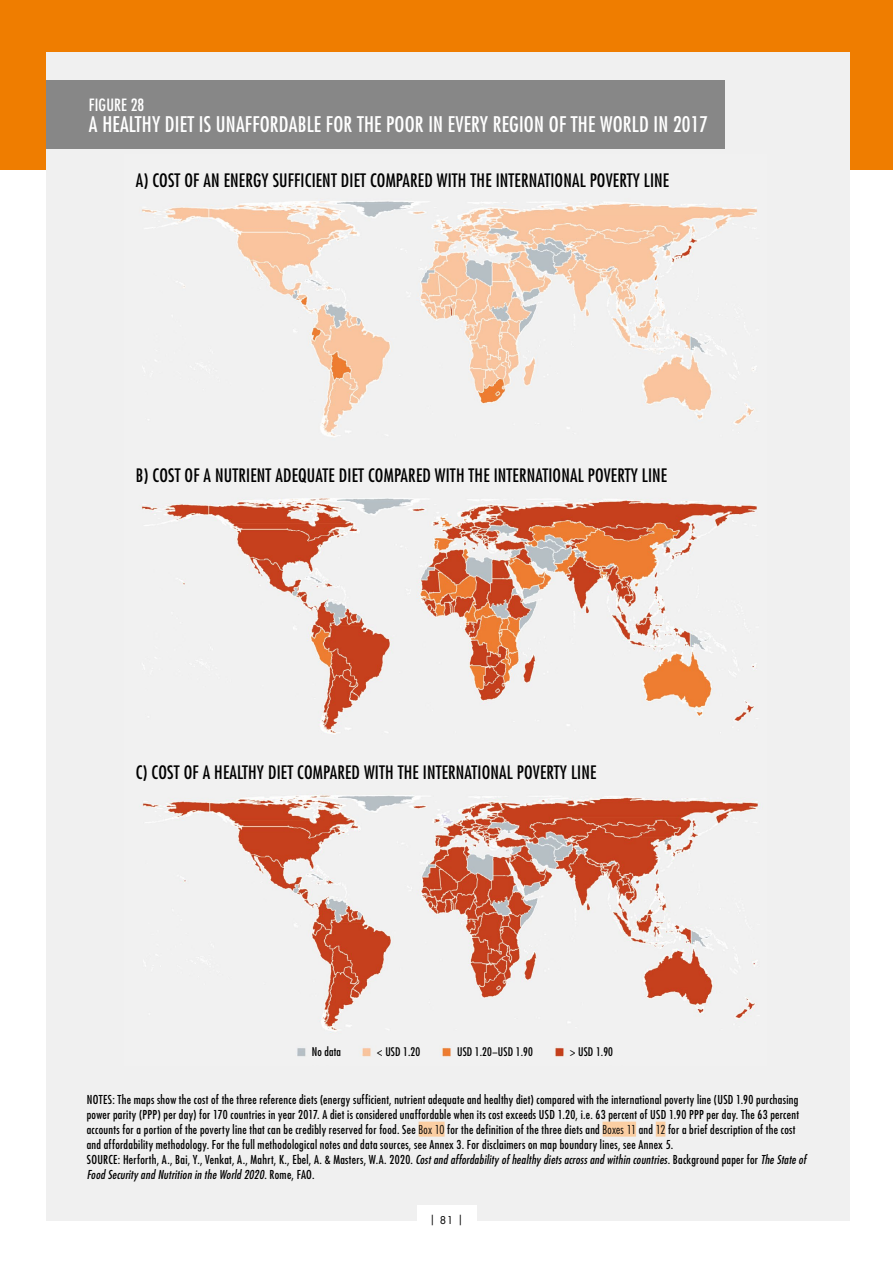
<style>
.page{position:relative;width:893px;height:1263px;background:#fff}
.page>*{position:absolute;margin:0;border:0;box-sizing:border-box;transform-origin:0 0}
.t1{font:condensed 21px "Futura Std";letter-spacing:.01em;color:#fff}
.t2{font:condensed 18px "Futura Std";letter-spacing:.01em;color:#000}
.t3{font:condensed 16.5px "Futura Std";letter-spacing:.01em;color:#fff}
.t4{font:condensed 12px/15px "Futura Std";letter-spacing:.025em;color:#000}
.t5{font:condensed 11.7px "Futura Std";letter-spacing:.01em;color:#000}
.t6{font:condensed 11.55px "Futura Std";letter-spacing:.01em;color:#000}
.t7{font:10.5px "Futura Std";color:#000}
.s1{font-weight:300}
.s2{font-style:italic}
</style>
<div class="page">
<div style="left:0;top:0;width:893px;height:170px;background:#ef7d00"></div>
<div style="left:46px;top:52px;width:804px;height:1168px;background:#f0f0f0"></div>
<div style="left:419px;top:1121px;width:26px;height:15px;background:#fbcea2"></div>
<div style="left:603px;top:1121px;width:33px;height:15px;background:#fbcea2"></div>
<div style="left:656px;top:1121px;width:9px;height:15px;background:#fbcea2"></div>
<div style="left:46px;top:80px;width:679px;height:69px;background:#878787"></div>
<img style="left:141px;top:201px;width:617px;height:856px">
<div style="left:419px;top:1205px;width:58px;height:30px;background:#fff"></div>
<div style="left:418px;top:1205px;width:57px;height:30px;background:#fff"></div>
<h3 class="t3" style="left:89px;top:95px;width:57px">FIGURE 28</h3>
<h1 class="t1" style="left:89px;top:112px;width:621px">A HEALTHY DIET IS UNAFFORDABLE FOR THE POOR IN EVERY REGION OF THE WORLD IN 2017</h1>
<h2 class="t2" style="left:136px;top:169px;width:535px">A) COST OF AN ENERGY SUFFICIENT DIET COMPARED WITH THE INTERNATIONAL POVERTY LINE</h2>
<h2 class="t2" style="left:136px;top:464px;width:533px">B) COST OF A NUTRIENT ADEQUATE DIET COMPARED WITH THE INTERNATIONAL POVERTY LINE</h2>
<h2 class="t2" style="left:136px;top:761px;width:462px">C) COST OF A HEALTHY DIET COMPARED WITH THE INTERNATIONAL POVERTY LINE</h2>
<p class="t5" style="left:312px;top:1045px;width:31px">No data</p>
<p class="t6" style="left:377px;top:1044px;width:45px">&lt; USD 1.20</p>
<p class="t6" style="left:457px;top:1044px;width:77px">USD 1.20−USD 1.90</p>
<p class="t6" style="left:570px;top:1044px;width:45px">&gt; USD 1.90</p>
<p class="t4" style="left:87px;top:1091px;width:721px">NOTES: The maps show the cost of the three reference diets (energy sufficient, nutrient adequate and healthy diet) compared with the international poverty line (USD 1.90 purchasing power parity (PPP) per day) for 170 countries in year 2017. A diet is considered unaffordable when its cost exceeds USD 1.20, i.e. 63 percent of USD 1.90 PPP per day. The 63 percent accounts for a portion of the poverty line that can be credibly reserved for food. See <span class="s1">Box 10</span> for the definition of the three diets and <span class="s1">Boxes 11</span> and <span class="s1">12</span> for a brief description of the cost and affordability methodology. For the full methodological notes and data sources, see Annex 3. For disclaimers on map boundary lines, see Annex 5.<br>SOURCE: Herforth, A., Bai, Y., Venkat, A., Mahrt, K., Ebel, A. &amp; Masters, W.A. 2020. <span class="s2">Cost and affordability of healthy diets across and within countries</span>. Background paper for <span class="s2">The State of Food Security and Nutrition in the World 2020</span>. Rome, FAO.</p>
<p class="t7" style="left:429px;top:1213px;width:35px">| 81 |</p>
<p class="t7" style="left:431px;top:1213px;width:35px">| 81 |</p>
</div>
